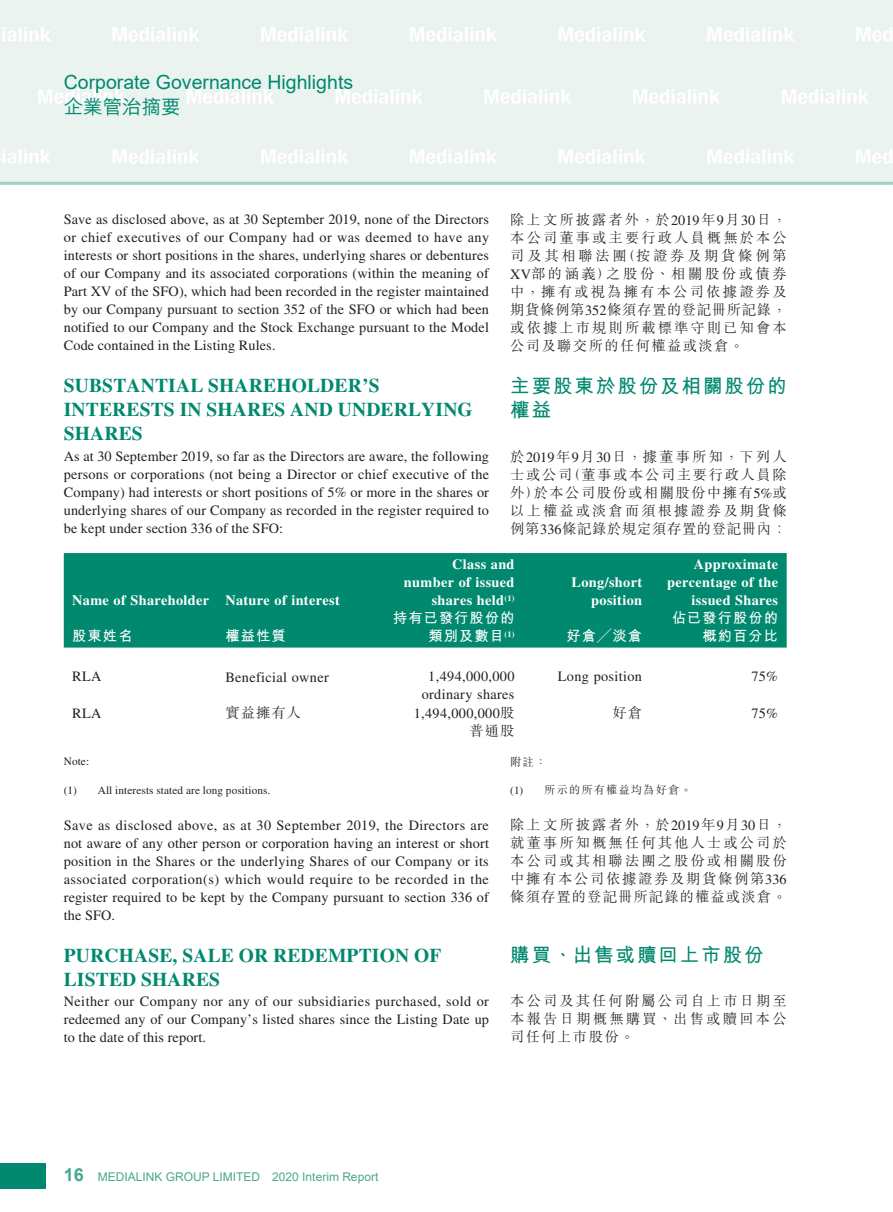
<style>
.page{position:relative;width:893px;height:1212px;background:#fff}
.page>*{position:absolute;margin:0;border:0;box-sizing:border-box;transform-origin:0 0}
._03_Subhead_1{font:700 19.5px/24px "Times LT Std";letter-spacing:.01em;color:#00896e}
.t1{font:19.5px "Arial";color:#00896e}
._003_C_Subhead_1{font:700 19.5px/24px "M Hei HK";letter-spacing:.1em;color:#00896e}
.t2{font:500 19.5px "M Hei HK";color:#00896e}
._01_Body{font:14.25px/18px "Times LT Std";letter-spacing:.01em;color:#231f20;text-align:justify}
._001_C_Body{font:300 14.25px/18px "M Sung HK";letter-spacing:.12em;color:#231f20;text-align:justify}
._50_Table_txt{font:700 14.25px/18px "Times LT Std";letter-spacing:.025em;color:#fff;text-align:right}
._50_Table_txt-2{font:14.25px "Times LT Std";letter-spacing:.025em;color:#231f20}
._50_Table_txt-3{font:700 14.25px/18px "M Hei HK";letter-spacing:.075em;color:#fff;text-align:right}
._50_Table_txt-4{font:300 14.25px "M Sung HK";letter-spacing:.075em;color:#231f20}
.t3{font:12px "Arial";color:#4ba790}
._02_Notes{font:11.25px "Times LT Std";letter-spacing:.01em;color:#231f20}
._002_C_Notes{font:300 11.25px "M Sung HK";letter-spacing:.1em;color:#231f20}
.s1{font-family:"Times LT Std";font-weight:400}
.s2{font-family:"M Sung HK";font-weight:300}
.s3{font-weight:700;font-size:18px}
</style>
<div class="page">
<hr style="left:0;top:182px;width:893px;height:3px;background:#a3d0c2">
<div style="left:0;top:1163px;width:46px;height:25px;background:#00896e"></div>
<div style="left:64px;top:553px;width:723px;height:94px;background:#00896e"></div>
<h1 class="t1" style="left:64px;top:69px;width:291px">Corporate Governance Highlights</h1>
<h1 class="t2" style="left:64px;top:92px;width:118px">企業管治摘要</h1>
<p class="_01_Body" style="left:64px;top:211px;width:427px">Save as disclosed above, as at 30 September 2019, none of the Directors or chief executives of our Company had or was deemed to have any interests or short positions in the shares, underlying shares or debentures of our Company and its associated corporations (within the meaning of Part XV of the SFO), which had been recorded in the register maintained by our Company pursuant to section 352 of the SFO or which had been notified to our Company and the Stock Exchange pursuant to the Model Code contained in the Listing Rules.</p>
<p class="_03_Subhead_1" style="left:64px;top:373px;width:410px">SUBSTANTIAL SHAREHOLDER’S<br>INTERESTS IN SHARES AND UNDERLYING<br>SHARES</p>
<p class="_01_Body" style="left:64px;top:447px;width:427px">As at 30 September 2019, so far as the Directors are aware, the following persons or corporations (not being a Director or chief executive of the Company) had interests or short positions of 5% or more in the shares or underlying shares of our Company as recorded in the register required to be kept under section 336 of the SFO:</p>
<p class="_001_C_Body" style="left:510px;top:210px;width:278px">除上文所披露者外，於<span class="s1">2019</span>年<span class="s1">9</span>月<span class="s1">30</span>日，本公司董事或主要行政人員概無於本公司及其相聯法團（按證券及期貨條例第<span class="s1">XV</span>部的涵義）之股份、相關股份或債券中，擁有或視為擁有本公司依據證券及期貨條例第<span class="s1">352</span>條須存置的登記冊所記錄，或依據上市規則所載標準守則已知會本公司及聯交所的任何權益或淡倉。</p>
<p class="_003_C_Subhead_1" style="left:510px;top:372px;width:278px">主要股東於股份及相關股份的權益</p>
<p class="_001_C_Body" style="left:510px;top:446px;width:278px">於<span class="s1">2019</span>年<span class="s1">9</span>月<span class="s1">30</span>日，據董事所知，下列人士或公司（董事或本公司主要行政人員除外）於本公司股份或相關股份中擁有<span class="s1">5%</span>或以上權益或淡倉而須根據證券及期貨條例第<span class="s1">336</span>條記錄於規定須存置的登記冊內︰</p>
<p class="_50_Table_txt" style="left:72px;top:590px;width:138px">Name of Shareholder</p>
<p class="_50_Table_txt" style="left:225px;top:591px;width:116px">Nature of interest</p>
<p class="_50_Table_txt-3" style="left:72px;top:626px;width:62px">股東姓名</p>
<p class="_50_Table_txt-3" style="left:225px;top:626px;width:62px">權益性質</p>
<p class="_50_Table_txt" style="left:452px;top:554px;width:64px">Class and</p>
<p class="_50_Table_txt" style="left:404px;top:572px;width:112px">number of issued shares held<sup>(1)</sup></p>
<p class="_50_Table_txt" style="left:572px;top:572px;width:72px">Long/short position</p>
<p class="_50_Table_txt-3" style="left:393px;top:608px;width:123px">持有已發行股份的類別及數目<sup>(1)</sup></p>
<p class="_50_Table_txt-3" style="left:567px;top:626px;width:77px">好倉╱淡倉</p>
<p class="_50_Table_txt" style="left:667px;top:554px;width:112px">Approximate percentage of the issued Shares</p>
<p class="_50_Table_txt-3" style="left:672px;top:608px;width:108px">佔已發行股份的概約百分比</p>
<p class="_50_Table_txt-2" style="left:72px;top:668px;width:31px">RLA</p>
<p class="_50_Table_txt-2" style="left:225px;top:669px;width:105px">Beneficial owner</p>
<p class="_50_Table_txt-2" style="left:428px;top:668px;width:88px">1,494,000,000</p>
<p class="_50_Table_txt-2" style="left:422px;top:686px;width:94px">ordinary shares</p>
<p class="_50_Table_txt-2" style="left:72px;top:705px;width:31px">RLA</p>
<p class="_50_Table_txt-4" style="left:225px;top:702px;width:77px">實益擁有人</p>
<p class="_50_Table_txt-2" style="left:414px;top:705px;width:102px">1,494,000,000<span class="s2">股</span></p>
<p class="_50_Table_txt-4" style="left:470px;top:720px;width:46px">普通股</p>
<p class="_50_Table_txt-2" style="left:558px;top:668px;width:86px">Long position</p>
<p class="_50_Table_txt-2" style="left:751px;top:668px;width:28px">75%</p>
<p class="_50_Table_txt-4" style="left:612px;top:702px;width:31px">好倉</p>
<p class="_50_Table_txt-2" style="left:751px;top:705px;width:28px">75%</p>
<p class="_02_Notes" style="left:64px;top:755px;width:27px">Note:</p>
<p class="_02_Notes" style="left:64px;top:783px;width:208px">(1) All interests stated are long positions.</p>
<p class="_01_Body" style="left:64px;top:816px;width:427px">Save as disclosed above, as at 30 September 2019, the Directors are not aware of any other person or corporation having an interest or short position in the Shares or the underlying Shares of our Company or its associated corporation(s) which would require to be recorded in the register required to be kept by the Company pursuant to section 336 of the SFO.</p>
<p class="_03_Subhead_1" style="left:64px;top:942px;width:379px">PURCHASE, SALE OR REDEMPTION OF<br>LISTED SHARES</p>
<p class="_01_Body" style="left:64px;top:992px;width:427px">Neither our Company nor any of our subsidiaries purchased, sold or redeemed any of our Company’s listed shares since the Listing Date up to the date of this report.</p>
<p class="_002_C_Notes" style="left:510px;top:754px;width:37px">附註：</p>
<p class="_002_C_Notes" style="left:510px;top:782px;width:183px"><span class="s1">(1)</span> 所示的所有權益均為好倉。</p>
<p class="_001_C_Body" style="left:510px;top:815px;width:278px">除上文所披露者外，於<span class="s1">2019</span>年<span class="s1">9</span>月<span class="s1">30</span>日，就董事所知概無任何其他人士或公司於本公司或其相聯法團之股份或相關股份中擁有本公司依據證券及期貨條例第<span class="s1">336</span>條須存置的登記冊所記錄的權益或淡倉。</p>
<p class="_003_C_Subhead_1" style="left:510px;top:941px;width:255px">購買、出售或贖回上市股份</p>
<p class="_001_C_Body" style="left:510px;top:991px;width:278px">本公司及其任何附屬公司自上市日期至本報告日期概無購買、出售或贖回本公司任何上市股份。</p>
<p class="t3" style="left:64px;top:1168px;width:316px"><span class="s3">16</span> MEDIALINK GROUP LIMITED 2020 Interim Report</p>
</div>
